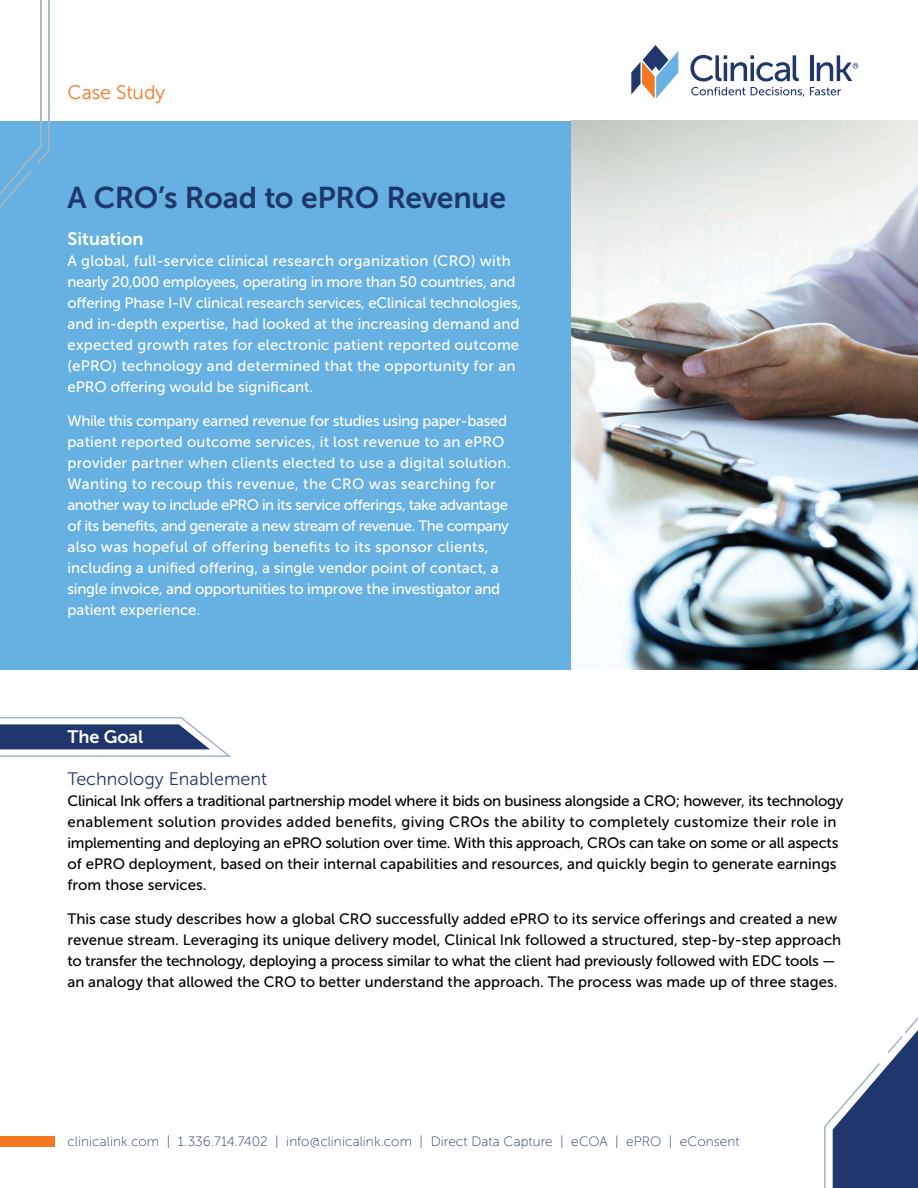
<style>
.page{position:relative;width:918px;height:1188px;background:#fff}
.page>*{position:absolute;margin:0;border:0;box-sizing:border-box;transform-origin:0 0}
.t1{font:30px "Museo Sans 700";letter-spacing:-.015em;color:#1f376c}
.t2{font:19.5px "Museo Sans 300";letter-spacing:-.005em;color:#f47722}
.t3{font:18px "Museo Sans 300";color:#1f376c}
.t4{font:18px "Museo Sans 700";color:#fff}
.t5{font:15px/21px "Museo Sans 500";color:#fff}
.t6{font:15px/21px "Museo Sans 500";color:#000}
.t7{font:13.5px "Museo Sans 100";letter-spacing:.005em;color:#1f376c}
</style>
<div class="page">
<div style="left:0;top:1136px;width:55px;height:11px;background:#f47722"></div>
<hr style="left:810px;top:55px;width:4px;height:26px;background:#1f376c">
<svg style="left:817px;top:55px;width:41px;height:26px"></svg>
<svg style="left:631px;top:45px;width:47px;height:54px"></svg>
<svg style="left:690px;top:55px;width:114px;height:42px"></svg>
<svg style="left:810px;top:87px;width:31px;height:9px"></svg>
<svg style="left:0;top:717px;width:231px;height:40px"></svg>
<div style="left:0;top:121px;width:573px;height:549px;background:#67b1e2"></div>
<svg style="left:824px;top:1017px;width:94px;height:171px"></svg>
<svg style="left:0;top:0;width:50px;height:208px"></svg>
<img style="left:572px;top:121px;width:346px;height:549px">
<h2 class="t2" style="left:68px;top:81px;width:99px">Case Study</h2>
<h1 class="t1" style="left:68px;top:181px;width:440px">A CRO’s Road to ePRO Revenue</h1>
<p class="t4" style="left:68px;top:229px;width:77px">Situation</p>
<p class="t5" style="left:68px;top:250px;width:455px">A global, full-service clinical research organization (CRO) with nearly 20,000 employees, operating in more than 50 countries, and offering Phase I-IV clinical research services, eClinical technologies, and in-depth expertise, had looked at the increasing demand and expected growth rates for electronic patient reported outcome (ePRO) technology and determined that the opportunity for an ePRO offering would be significant.</p>
<p class="t5" style="left:68px;top:411px;width:445px">While this company earned revenue for studies using paper-based patient reported outcome services, it lost revenue to an ePRO provider partner when clients elected to use a digital solution.<br>Wanting to recoup this revenue, the CRO was searching for another way to include ePRO in its service offerings, take advantage of its benefits, and generate a new stream of revenue. The company also was hopeful of offering benefits to its sponsor clients, including a unified offering, a single vendor point of contact, a single invoice, and opportunities to improve the investigator and patient experience.</p>
<p class="t4" style="left:68px;top:727px;width:77px">The Goal</p>
<p class="t3" style="left:68px;top:769px;width:201px">Technology Enablement</p>
<p class="t6" style="left:68px;top:790px;width:777px">Clinical Ink offers a traditional partnership model where it bids on business alongside a CRO; however, its technology enablement solution provides added benefits, giving CROs the ability to completely customize their role in implementing and deploying an ePRO solution over time. With this approach, CROs can take on some or all aspects of ePRO deployment, based on their internal capabilities and resources, and quickly begin to generate earnings from those services.</p>
<p class="t6" style="left:68px;top:909px;width:775px">This case study describes how a global CRO successfully added ePRO to its service offerings and created a new revenue stream. Leveraging its unique delivery model, Clinical Ink followed a structured, step-by-step approach to transfer the technology, deploying a process similar to what the client had previously followed with EDC tools — an analogy that allowed the CRO to better understand the approach. The process was made up of three stages.</p>
<p class="t7" style="left:68px;top:1134px;width:674px">clinicalink.com | 1.336.714.7402 | info@clinicalink.com | Direct Data Capture | eCOA | ePRO | eConsent</p>
</div>
